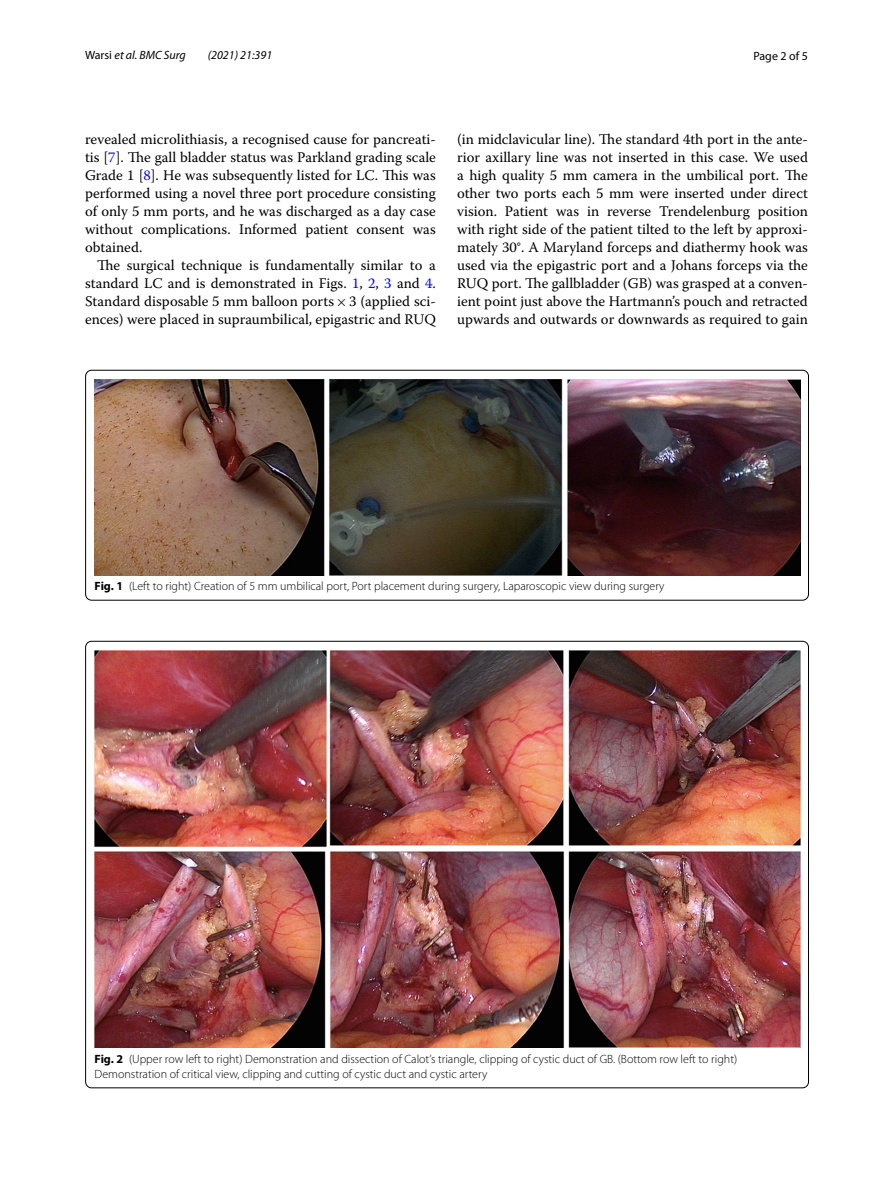
<style>
.page{position:relative;width:893px;height:1187px;background:#fff}
.page>*{position:absolute;margin:0;border:0;box-sizing:border-box;transform-origin:0 0}
.t1{font:14.7px/18px "Warnock Pro";color:#000;text-align:justify}
.t2{font:300 12px/15px "Myriad Pro";color:#000}
.t3{font:italic 12px "Myriad Pro";color:#000}
.t4{font:12px "Myriad Pro";color:#000}
.s1{font-style:normal}
.s2{color:#00f}
.s3{font-family:"MTSY"}
.s4{font-weight:700}
</style>
<div class="page">
<img style="left:94px;top:379px;width:706px;height:196px">
<div style="left:85px;top:370px;width:724px;height:230px;border:1px solid #000;border-radius:6px"></div>
<img style="left:94px;top:650px;width:706px;height:397px">
<p class="t3" style="left:85px;top:48px;width:102px"><span class="s1">Warsi</span> et al. BMC Surg</p>
<p class="t3" style="left:208px;top:48px;width:66px">(2021) 21:391</p>
<p class="t4" style="left:753px;top:48px;width:56px">Page 2 of 5</p>
<p class="t1" style="left:85px;top:130px;width:352px">revealed microlithiasis, a recognised cause for pancreati&shy;tis [<span class="s2">7</span>]. The gall bladder status was Parkland grading scale Grade 1 [<span class="s2">8</span>]. He was subsequently listed for LC. This was performed using a novel three port procedure consisting of only 5 mm ports, and he was discharged as a day case without complications. Informed patient consent was obtained.</p>
<p class="t1" style="left:85px;top:256px;width:352px;text-indent:12px">The surgical technique is fundamentally similar to a standard LC and is demonstrated in Figs. <span class="s2">1</span>, <span class="s2">2</span>, <span class="s2">3</span> and <span class="s2">4</span>.<br>Standard disposable 5 mm balloon ports<span class="s3">×</span>3 (applied sci&shy;ences) were placed in supraumbilical, epigastric and RUQ</p>
<p class="t1" style="left:457px;top:130px;width:352px">(in midclavicular line). The standard 4th port in the ante&shy;rior axillary line was not inserted in this case. We used a high quality 5 mm camera in the umbilical port. The other two ports each 5 mm were inserted under direct vision. Patient was in reverse Trendelenburg position with right side of the patient tilted to the left by approxi&shy;mately 30°. A Maryland forceps and diathermy hook was used via the epigastric port and a Johans forceps via the RUQ port. The gallbladder (GB) was grasped at a conven&shy;ient point just above the Hartmann’s pouch and retracted upwards and outwards or downwards as required to gain</p>
<p class="t2" style="left:95px;top:579px;width:571px"><span class="s4">Fig. 1</span> (Left to right) Creation of 5 mm umbilical port, Port placement during surgery, Laparoscopic view during surgery</p>
<p class="t2" style="left:95px;top:1051px;width:644px"><span class="s4">Fig. 2</span> (Upper row left to right) Demonstration and dissection of Calot’s triangle, clipping of cystic duct of GB. (Bottom row left to right)<br>Demonstration of critical view, clipping and cutting of cystic duct and cystic artery</p>
</div>
